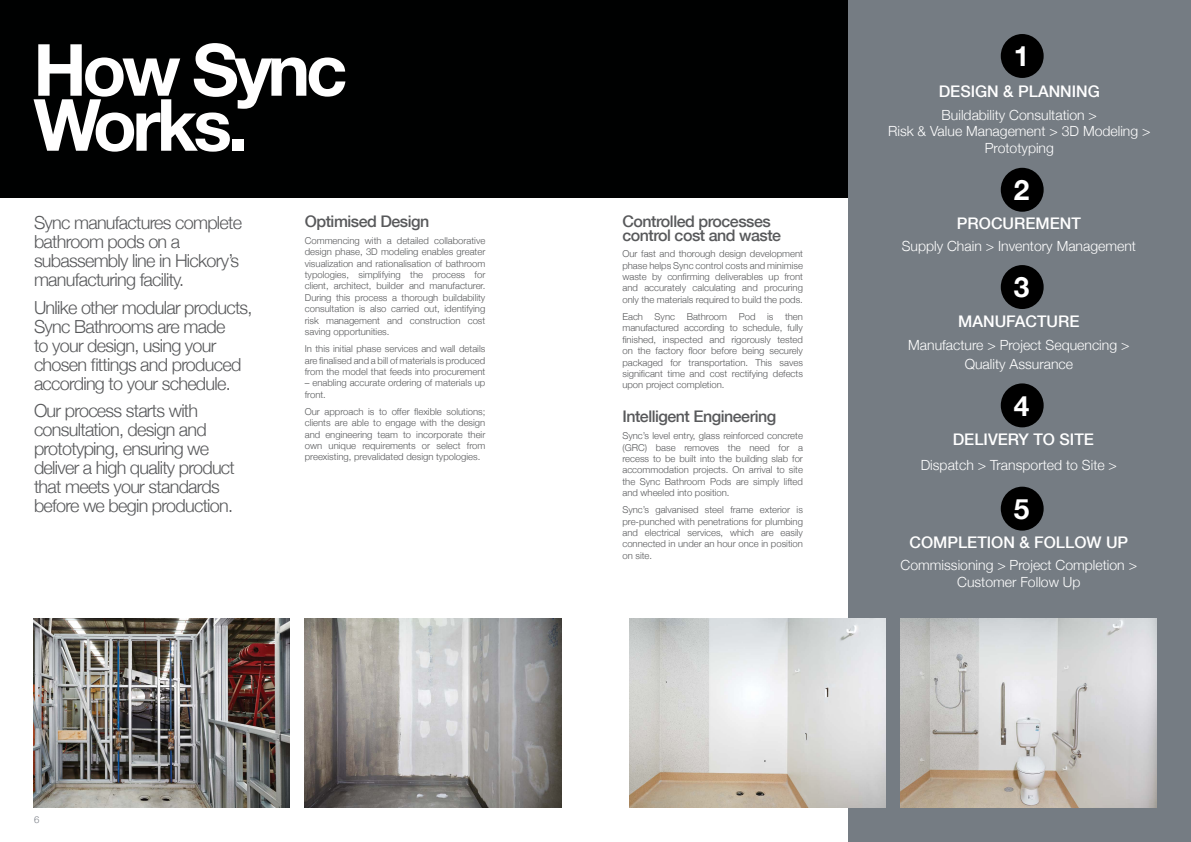
<style>
.page{position:relative;width:1191px;height:842px;background:#fff}
.page>*{position:absolute;margin:0;border:0;box-sizing:border-box;transform-origin:0 0}
.t1{font:700 72px/55px "Helvetica Neue";letter-spacing:-.06em;color:#fff}
.t2{font:700 28px "Helvetica Neue";color:#fff}
.t3{font:300 18px/19px "Helvetica Neue";letter-spacing:-.04em;color:#58595b}
.t4{font:500 16px/14px "Helvetica Neue";letter-spacing:-.03em;color:#58595b}
.t5{font:500 16px "Helvetica Neue";color:#fff}
.t6{font:300 14px/16.8px "Helvetica Neue";color:#fff;text-align:center}
.t7{font:300 9.5px/11.4px "Helvetica Neue";color:#58595b;text-align:justify}
.t8{font:300 9.5px "Helvetica Neue";color:#777c84}
</style>
<div class="page">
<div style="left:0;top:0;width:893px;height:197px;background:#000101"></div>
<div style="left:848px;top:0;width:343px;height:842px;background:#757c83"></div>
<img style="left:305px;top:619px;width:256px;height:189px">
<img style="left:33px;top:619px;width:257px;height:189px">
<img style="left:629px;top:619px;width:257px;height:189px">
<img style="left:900px;top:619px;width:257px;height:189px">
<div style="left:1000px;top:34px;width:43px;height:44px;background:#000;border-radius:50%"></div>
<div style="left:1000px;top:168px;width:43px;height:44px;background:#000;border-radius:50%"></div>
<div style="left:1000px;top:265px;width:43px;height:44px;background:#000;border-radius:50%"></div>
<div style="left:1000px;top:383px;width:43px;height:44px;background:#000;border-radius:50%"></div>
<div style="left:1000px;top:487px;width:43px;height:44px;background:#000;border-radius:50%"></div>
<h1 class="t1" style="left:33px;top:44px;width:315px">How Sync<br>Works.</h1>
<h3 class="t3" style="left:34px;top:212px;width:210px">Sync manufactures complete bathroom pods on a subassembly line in Hickory’s manufacturing facility.</h3>
<h3 class="t3" style="left:34px;top:297px;width:220px">Unlike other modular products,<br>Sync Bathrooms are made<br>to your design, using your chosen fittings and produced according to your schedule.</h3>
<h3 class="t3" style="left:34px;top:400px;width:202px">Our process starts with consultation, design and prototyping, ensuring we deliver a high quality product that meets your standards before we begin production.</h3>
<h3 class="t4" style="left:305px;top:213px;width:126px">Optimised Design</h3>
<p class="t7" style="left:305px;top:234px;width:182px">Commencing with a detailed collaborative design phase, 3D modeling enables greater visualization and rationalisation of bathroom typologies, simplifying the process for client, architect, builder and manufacturer.<br>During this process a thorough buildability consultation is also carried out, identifying risk management and construction cost saving opportunities.</p>
<p class="t7" style="left:305px;top:343px;width:182px">In this initial phase services and wall details are finalised and a bill of materials is produced from the model that feeds into procurement</p>
<p class="t7" style="left:305px;top:377px;width:182px">– enabling accurate ordering of materials up front.</p>
<p class="t7" style="left:305px;top:405px;width:182px">Our approach is to offer flexible solutions; clients are able to engage with the design and engineering team to incorporate their own unique requirements or select from preexisting, prevalidated design typologies.</p>
<p class="t8" style="left:34px;top:812px;width:7px">6</p>
<h3 class="t4" style="left:622px;top:213px;width:160px">Controlled processes control cost and waste</h3>
<p class="t7" style="left:622px;top:248px;width:182px">Our fast and thorough design development phase helps Sync control costs and minimise waste by confirming deliverables up front and accurately calculating and procuring only the materials required to build the pods.</p>
<p class="t7" style="left:622px;top:310px;width:182px">Each Sync Bathroom Pod is then manufactured according to schedule, fully finished, inspected and rigorously tested on the factory floor before being securely packaged for transportation. This saves significant time and cost rectifying defects upon project completion.</p>
<h3 class="t4" style="left:622px;top:409px;width:155px">Intelligent Engineering</h3>
<p class="t7" style="left:622px;top:429px;width:182px">Sync’s level entry, glass reinforced concrete (GRC) base removes the need for a recess to be built into the building slab for accommodation projects. On arrival to site the Sync Bathroom Pods are simply lifted and wheeled into position.</p>
<p class="t7" style="left:622px;top:504px;width:182px">Sync’s galvanised steel frame exterior is pre-punched with penetrations for plumbing and electrical services, which are easily connected in under an hour once in position on site.</p>
<h2 class="t2" style="left:1014px;top:34px;width:17px">1</h2>
<h3 class="t5" style="left:938px;top:79px;width:163px">DESIGN &amp; PLANNING</h3>
<h3 class="t6" style="left:888px;top:105px;width:264px">Buildability Consultation &gt;<br>Risk &amp; Value Management &gt; 3D Modeling &gt;<br>Prototyping</h3>
<h2 class="t2" style="left:1014px;top:168px;width:17px">2</h2>
<h3 class="t5" style="left:957px;top:210px;width:125px">PROCUREMENT</h3>
<h3 class="t6" style="left:901px;top:237px;width:236px">Supply Chain &gt; Inventory Management</h3>
<h2 class="t2" style="left:1014px;top:265px;width:17px">3</h2>
<h3 class="t5" style="left:958px;top:308px;width:123px">MANUFACTURE</h3>
<h3 class="t6" style="left:908px;top:334px;width:223px;line-height:19.2px">Manufacture &gt; Project Sequencing &gt;<br>Quality Assurance</h3>
<h2 class="t2" style="left:1014px;top:384px;width:17px">4</h2>
<h3 class="t5" style="left:952px;top:426px;width:143px">DELIVERY TO SITE</h3>
<h3 class="t6" style="left:920px;top:455px;width:198px">Dispatch &gt; Transported to Site &gt;</h3>
<h2 class="t2" style="left:1014px;top:487px;width:17px">5</h2>
<h3 class="t5" style="left:909px;top:529px;width:220px">COMPLETION &amp; FOLLOW UP</h3>
<h3 class="t6" style="left:900px;top:556px;width:238px">Commissioning &gt; Project Completion &gt;<br>Customer Follow Up</h3>
</div>
